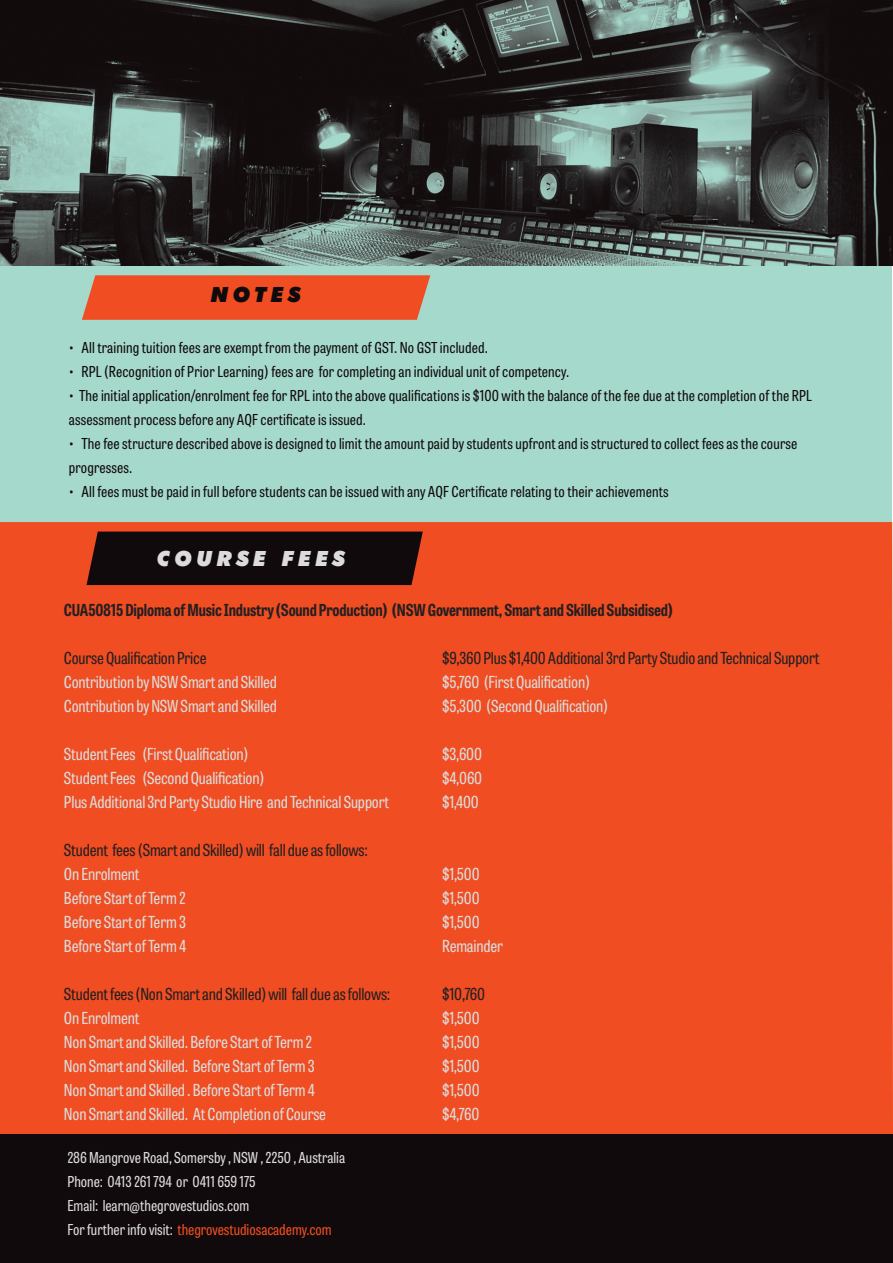
<style>
.page{position:relative;width:893px;height:1263px;background:#fff}
.page>*{position:absolute;margin:0;border:0;box-sizing:border-box;transform-origin:0 0}
.t1{font:italic 900 21px "Futura BT";letter-spacing:.2em;color:#dcdcdb}
.t2{font:italic 900 21px "Futura BT";letter-spacing:.2em;color:#110a0c}
.t3{font:16.5px "Tablet Gothic Condensed";letter-spacing:-.01em;color:#dcdcdb}
.t4{font:16.5px "Tablet Gothic Condensed";letter-spacing:-.01em;color:#231f20}
.t5{font:700 16.5px "Tablet Gothic Condensed";letter-spacing:-.01em;color:#231f20}
.t6{font:15px/24px "Tablet Gothic Condensed";letter-spacing:.01em;color:#110a0c}
.t7{font:15px "Tablet Gothic Condensed";color:#dcdcdb}
.t8{font:15px "Tablet Gothic Condensed";color:#f04d22}
.s1{color:#dcdcdb}
</style>
<div class="page">
<div style="left:0;top:9px;width:892px;height:1102px;background:#a5d9cb"></div>
<img style="left:0;top:0;width:893px;height:265px">
<svg style="left:82px;top:275px;width:348px;height:45px;background:#ec532a"></svg>
<div style="left:0;top:522px;width:893px;height:612px;background:#f04d22"></div>
<div style="left:0;top:1134px;width:893px;height:129px;background:#110a0c"></div>
<div style="left:87px;top:532px;width:336px;height:53px;background:#110a0c"></div>
<p class="t2" style="left:211px;top:282px;width:91px">NOTES</p>
<p class="t6" style="left:69px;top:335px;width:421px">• All training tuition fees are exempt from the payment of GST. No GST included.</p>
<p class="t6" style="left:69px;top:359px;width:502px">• RPL (Recognition of Prior Learning) fees are for completing an individual unit of competency.</p>
<p class="t6" style="left:69px;top:383px;width:745px">• The initial application/enrolment fee for RPL into the above qualifications is $100 with the balance of the fee due at the completion of the RPL assessment process before any AQF certificate is issued.</p>
<p class="t6" style="left:69px;top:431px;width:730px">• The fee structure described above is designed to limit the amount paid by students upfront and is structured to collect fees as the course progresses.</p>
<p class="t6" style="left:69px;top:479px;width:601px">• All fees must be paid in full before students can be issued with any AQF Certificate relating to their achievements</p>
<p class="t1" style="left:157px;top:546px;width:190px">COURSE FEES</p>
<p class="t5" style="left:64px;top:599px;width:610px">CUA50815 Diploma of Music Industry (Sound Production) (NSW Government, Smart and Skilled Subsidised)</p>
<p class="t4" style="left:64px;top:647px;width:144px">Course Qualification Price</p>
<p class="t4" style="left:442px;top:647px;width:379px">$9,360 Plus $1,400 Additional 3rd Party Studio and Technical Support</p>
<p class="t3" style="left:64px;top:671px;width:215px">Contribution by NSW Smart and Skilled</p>
<p class="t3" style="left:442px;top:671px;width:149px">$5,760 (First Qualification)</p>
<p class="t3" style="left:64px;top:695px;width:215px">Contribution by NSW Smart and Skilled</p>
<p class="t3" style="left:442px;top:695px;width:168px">$5,300 (Second Qualification)</p>
<p class="t3" style="left:64px;top:743px;width:186px">Student Fees (First Qualification)</p>
<p class="t3" style="left:442px;top:743px;width:41px">$3,600</p>
<p class="t3" style="left:64px;top:767px;width:202px">Student Fees (Second Qualification)</p>
<p class="t3" style="left:442px;top:767px;width:42px">$4,060</p>
<p class="t3" style="left:64px;top:791px;width:327px">Plus Additional 3rd Party Studio Hire and Technical Support</p>
<p class="t3" style="left:442px;top:791px;width:38px">$1,400</p>
<p class="t4" style="left:64px;top:839px;width:305px">Student fees (Smart and Skilled) will fall due as follows:</p>
<p class="t3" style="left:64px;top:863px;width:77px">On Enrolment</p>
<p class="t3" style="left:442px;top:863px;width:39px">$1,500</p>
<p class="t3" style="left:64px;top:887px;width:123px">Before Start of Term 2</p>
<p class="t3" style="left:442px;top:887px;width:39px">$1,500</p>
<p class="t3" style="left:64px;top:911px;width:123px">Before Start of Term 3</p>
<p class="t3" style="left:442px;top:911px;width:39px">$1,500</p>
<p class="t3" style="left:64px;top:935px;width:124px">Before Start of Term 4</p>
<p class="t3" style="left:442px;top:935px;width:63px">Remainder</p>
<p class="t4" style="left:64px;top:983px;width:328px">Student fees (Non Smart and Skilled) will fall due as follows:</p>
<p class="t4" style="left:442px;top:983px;width:45px">$10,760</p>
<p class="t3" style="left:64px;top:1007px;width:77px">On Enrolment</p>
<p class="t3" style="left:442px;top:1007px;width:39px">$1,500</p>
<p class="t3" style="left:64px;top:1031px;width:250px">Non Smart and Skilled. Before Start of Term 2</p>
<p class="t3" style="left:442px;top:1031px;width:39px">$1,500</p>
<p class="t3" style="left:64px;top:1055px;width:252px">Non Smart and Skilled. Before Start of Term 3</p>
<p class="t3" style="left:442px;top:1055px;width:39px">$1,500</p>
<p class="t3" style="left:64px;top:1079px;width:252px">Non Smart and Skilled . Before Start of Term 4</p>
<p class="t3" style="left:442px;top:1079px;width:39px">$1,500</p>
<p class="t3" style="left:64px;top:1103px;width:264px">Non Smart and Skilled. At Completion of Course</p>
<p class="t3" style="left:442px;top:1103px;width:39px">$4,760</p>
<p class="t7" style="left:67px;top:1148px;width:279px">286 Mangrove Road, Somersby , NSW , 2250 , Australia</p>
<p class="t7" style="left:67px;top:1172px;width:190px">Phone: 0413 261 794 or 0411 659 175</p>
<p class="t7" style="left:67px;top:1196px;width:183px">Email: learn@thegrovestudios.com</p>
<p class="t8" style="left:67px;top:1220px;width:266px"><span class="s1">For further info visit:</span> thegrovestudiosacademy.com</p>
</div>
